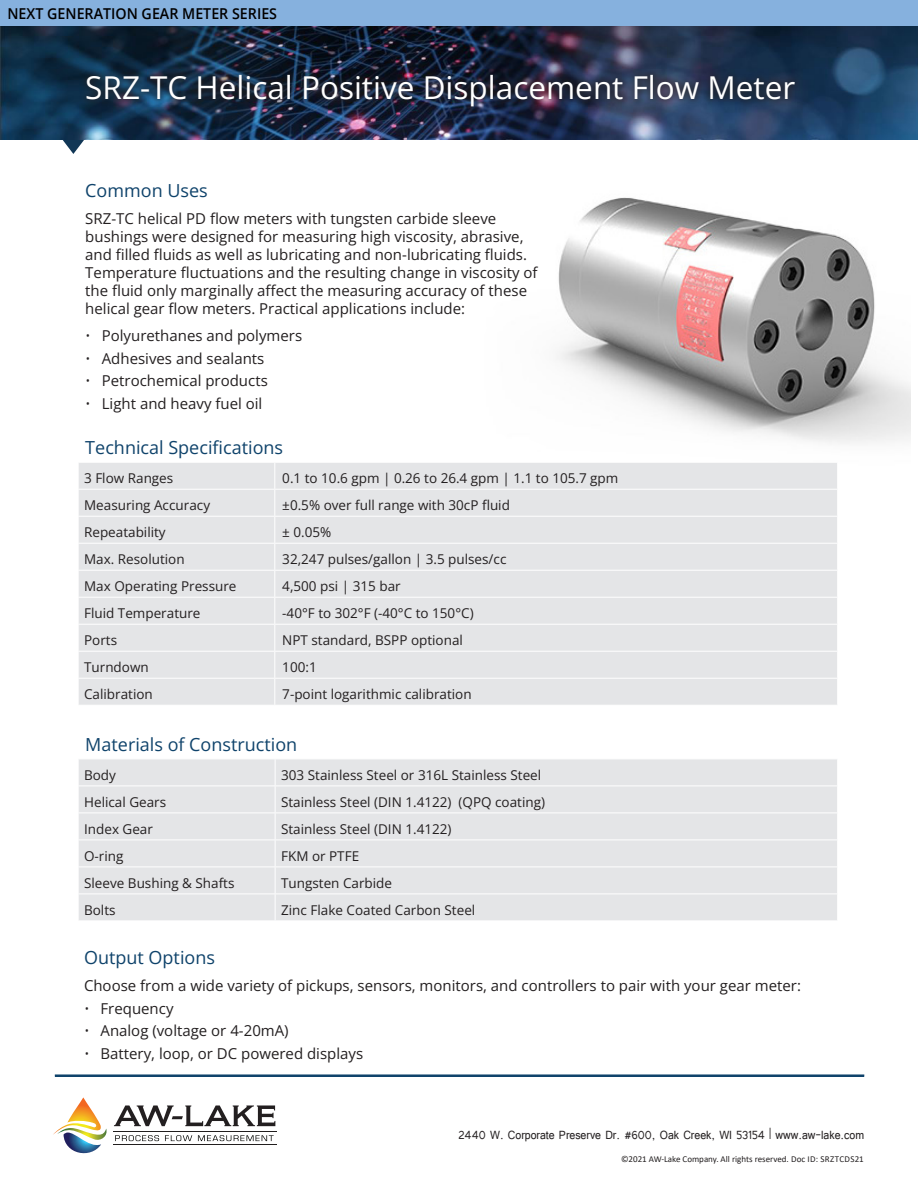
<style>
.page{position:relative;width:918px;height:1188px;background:#fff}
.page>*{position:absolute;margin:0;border:0;box-sizing:border-box;transform-origin:0 0}
.Product_Headline{font:31.5px "Open Sans";color:#fff}
.Headline{font:18px "Open Sans";color:#0f436b}
.Content_Body{font:15px/18px "Open Sans";color:#231f20}
.t1{font:15px "Tunga";color:#231f20;scale:.9 1}
.Benefit_Statement{font:600 15px "Open Sans";color:#010000;scale:.95 1}
.Subhead_Line{font:13.5px "Open Sans";color:#231f20}
.Table_Content_Text{font:13.5px "Open Sans";color:#231f20}
.Content_Body-2{font:13.5px "Open Sans";color:#231f20}
.Part_Number_Guide_Headline{font:9px "Calibri";color:#231f20}
.s1{font-weight:300}
</style>
<div class="page">
<img style="left:557px;top:197px;width:353px;height:247px">
<svg style="left:62px;top:139px;width:23px;height:15px"></svg>
<div style="left:79px;top:760px;width:758px;height:160px;background:#e4e5e7"></div>
<hr style="left:78px;top:786px;width:197px;height:1px;background:#fff">
<hr style="left:275px;top:786px;width:563px;height:1px;background:#fff">
<hr style="left:78px;top:813px;width:197px;height:1px;background:#fff">
<hr style="left:275px;top:813px;width:563px;height:1px;background:#fff">
<hr style="left:78px;top:840px;width:197px;height:1px;background:#fff">
<hr style="left:275px;top:840px;width:563px;height:1px;background:#fff">
<hr style="left:78px;top:867px;width:197px;height:1px;background:#fff">
<hr style="left:275px;top:867px;width:563px;height:1px;background:#fff">
<hr style="left:78px;top:894px;width:197px;height:1px;background:#fff">
<hr style="left:275px;top:894px;width:563px;height:1px;background:#fff">
<svg style="left:275px;top:760px;width:1px;height:160px"></svg>
<div style="left:79px;top:463px;width:758px;height:242px;background:#e4e5e7"></div>
<hr style="left:78px;top:489px;width:197px;height:1px;background:#fff">
<hr style="left:275px;top:489px;width:563px;height:1px;background:#fff">
<hr style="left:78px;top:516px;width:197px;height:1px;background:#fff">
<hr style="left:275px;top:516px;width:563px;height:1px;background:#fff">
<hr style="left:78px;top:543px;width:197px;height:1px;background:#fff">
<hr style="left:275px;top:543px;width:563px;height:1px;background:#fff">
<hr style="left:78px;top:570px;width:197px;height:1px;background:#fff">
<hr style="left:275px;top:570px;width:563px;height:1px;background:#fff">
<hr style="left:78px;top:597px;width:197px;height:1px;background:#fff">
<hr style="left:275px;top:597px;width:563px;height:1px;background:#fff">
<hr style="left:78px;top:624px;width:197px;height:1px;background:#fff">
<hr style="left:275px;top:624px;width:563px;height:1px;background:#fff">
<hr style="left:78px;top:651px;width:197px;height:1px;background:#fff">
<hr style="left:275px;top:651px;width:563px;height:1px;background:#fff">
<hr style="left:78px;top:678px;width:197px;height:1px;background:#fff">
<hr style="left:275px;top:678px;width:563px;height:1px;background:#fff">
<svg style="left:274px;top:463px;width:1px;height:242px"></svg>
<svg style="left:53px;top:1097px;width:54px;height:57px"></svg>
<svg style="left:114px;top:1105px;width:161px;height:21px"></svg>
<hr style="left:113px;top:1131px;width:164px;height:1px;background:#211e1e">
<hr style="left:113px;top:1144px;width:164px;height:1px;background:#211e1e">
<svg style="left:115px;top:1135px;width:44px;height:6px"></svg>
<svg style="left:165px;top:1135px;width:27px;height:6px"></svg>
<svg style="left:198px;top:1135px;width:76px;height:6px"></svg>
<div style="left:55px;top:1075px;width:809px;height:1px;border:1px solid #0f436b"></div>
<img style="left:0;top:26px;width:918px;height:113px">
<div style="left:0;top:0;width:918px;height:25px;background:#86b1de"></div>
<div style="left:79px;top:67px;width:724px;height:48px;background:#231f20;opacity:.75"></div>
<p class="Benefit_Statement" style="left:8px;top:3px;width:285px">NEXT GENERATION GEAR METER SERIES</p>
<p class="Product_Headline" style="left:85px;top:66px;width:711px">SRZ-TC Helical Positive Displacement Flow Meter</p>
<p class="Headline" style="left:85px;top:178px;width:124px">Common Uses</p>
<p class="Content_Body" style="left:85px;top:209px;width:454px">SRZ-TC helical PD flow meters with tungsten carbide sleeve bushings were designed for measuring high viscosity, abrasive, and filled fluids as well as lubricating and non-lubricating fluids.<br>Temperature fluctuations and the resulting change in viscosity of the fluid only marginally affect the measuring accuracy of these helical gear flow meters. Practical applications include:</p>
<p class="Content_Body" style="left:85px;top:326px;width:218px"><span class="s1">•</span> Polyurethanes and polymers</p>
<p class="Content_Body" style="left:85px;top:349px;width:181px"><span class="s1">•</span> Adhesives and sealants</p>
<p class="Content_Body" style="left:85px;top:371px;width:184px"><span class="s1">•</span> Petrochemical products</p>
<p class="Content_Body" style="left:85px;top:394px;width:179px"><span class="s1">•</span> Light and heavy fuel oil</p>
<p class="Headline" style="left:85px;top:435px;width:199px">Technical Specifications</p>
<p class="Table_Content_Text" style="left:84px;top:469px;width:91px">3 Flow Ranges</p>
<p class="Subhead_Line" style="left:282px;top:469px;width:338px">0.1 to 10.6 gpm | 0.26 to 26.4 gpm | 1.1 to 105.7 gpm</p>
<p class="Table_Content_Text" style="left:84px;top:496px;width:127px">Measuring Accuracy</p>
<p class="Subhead_Line" style="left:282px;top:496px;width:229px">±0.5% over full range with 30cP fluid</p>
<p class="Table_Content_Text" style="left:84px;top:523px;width:83px">Repeatability</p>
<p class="Subhead_Line" style="left:282px;top:523px;width:51px">± 0.05%</p>
<p class="Table_Content_Text" style="left:84px;top:550px;width:102px">Max. Resolution</p>
<p class="Subhead_Line" style="left:282px;top:550px;width:226px">32,247 pulses/gallon | 3.5 pulses/cc</p>
<p class="Table_Content_Text" style="left:84px;top:577px;width:154px">Max Operating Pressure</p>
<p class="Subhead_Line" style="left:282px;top:577px;width:120px">4,500 psi | 315 bar</p>
<p class="Table_Content_Text" style="left:84px;top:604px;width:118px">Fluid Temperature</p>
<p class="Subhead_Line" style="left:282px;top:604px;width:193px">-40°F to 302°F (-40°C to 150°C)</p>
<p class="Table_Content_Text" style="left:84px;top:631px;width:35px">Ports</p>
<p class="Subhead_Line" style="left:282px;top:631px;width:182px">NPT standard, BSPP optional</p>
<p class="Table_Content_Text" style="left:84px;top:658px;width:66px">Turndown</p>
<p class="Subhead_Line" style="left:282px;top:658px;width:36px">100:1</p>
<p class="Table_Content_Text" style="left:84px;top:685px;width:70px">Calibration</p>
<p class="Subhead_Line" style="left:282px;top:685px;width:191px">7-point logarithmic calibration</p>
<p class="Headline" style="left:85px;top:732px;width:214px">Materials of Construction</p>
<p class="Table_Content_Text" style="left:84px;top:765px;width:33px">Body</p>
<p class="Content_Body-2" style="left:281px;top:765px;width:262px">303 Stainless Steel or 316L Stainless Steel</p>
<p class="Table_Content_Text" style="left:84px;top:792px;width:84px">Helical Gears</p>
<p class="Content_Body-2" style="left:281px;top:792px;width:265px">Stainless Steel (DIN 1.4122) (QPQ coating)</p>
<p class="Table_Content_Text" style="left:84px;top:819px;width:70px">Index Gear</p>
<p class="Content_Body-2" style="left:281px;top:819px;width:172px">Stainless Steel (DIN 1.4122)</p>
<p class="Table_Content_Text" style="left:84px;top:846px;width:41px">O-ring</p>
<p class="Content_Body-2" style="left:281px;top:846px;width:80px">FKM or PTFE</p>
<p class="Table_Content_Text" style="left:84px;top:873px;width:152px">Sleeve Bushing &amp; Shafts</p>
<p class="Content_Body-2" style="left:281px;top:873px;width:112px">Tungsten Carbide</p>
<p class="Table_Content_Text" style="left:84px;top:900px;width:33px">Bolts</p>
<p class="Content_Body-2" style="left:281px;top:900px;width:196px">Zinc Flake Coated Carbon Steel</p>
<p class="Headline" style="left:84px;top:945px;width:133px">Output Options</p>
<p class="Content_Body" style="left:84px;top:976px;width:719px">Choose from a wide variety of pickups, sensors, monitors, and controllers to pair with your gear meter:</p>
<p class="Content_Body" style="left:84px;top:999px;width:91px"><span class="s1">•</span> Frequency</p>
<p class="Content_Body" style="left:84px;top:1021px;width:206px"><span class="s1">•</span> Analog (voltage or 4-20mA)</p>
<p class="Content_Body" style="left:84px;top:1044px;width:281px"><span class="s1">•</span> Battery, loop, or DC powered displays</p>
<p class="t1" style="left:458px;top:1125px;width:452px">2440 W. Corporate Preserve Dr. #600, Oak Creek, WI 53154 | www.aw-lake.com</p>
<p class="Part_Number_Guide_Headline" style="left:621px;top:1153px;width:244px">©2021 AW-Lake Company. All rights reserved. Doc ID: SRZTCDS21</p>
</div>
